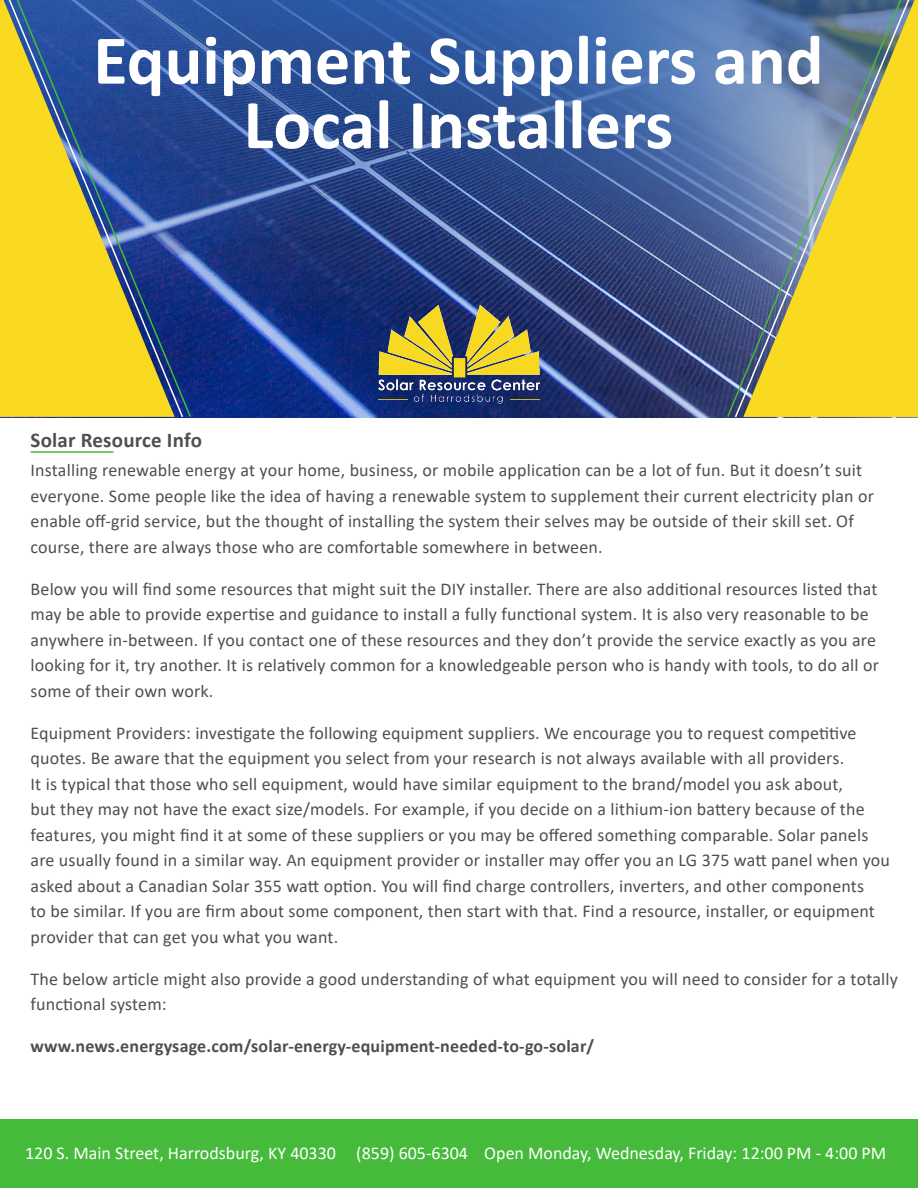
<style>
.page{position:relative;width:918px;height:1188px;background:#fff}
.page>*{position:absolute;margin:0;border:0;box-sizing:border-box;transform-origin:0 0}
.t1{font:700 70.5px/64.5px "Calibri";color:#fff;text-align:center}
.SUBTITLES{font:700 21px "Calibri";letter-spacing:.01em;color:#4e4f4f}
.SUBTITLES-2{font:18px/25.5px "Calibri";letter-spacing:.01em;color:#4e4f4f}
.CONTENT{font:18px "Calibri";color:#fff}
.SUBTITLES-3{font:700 18px "Calibri";letter-spacing:.01em;color:#4e4f4f}
</style>
<div class="page">
<img style="left:192px;top:0;width:534px;height:417px">
<svg style="left:0;top:0;width:192px;height:418px;background:#8c8f5f"></svg>
<svg style="left:726px;top:0;width:192px;height:418px;background:#a9a869"></svg>
<hr style="left:31px;top:451px;width:83px;height:2px;background:#45ba3b">
<div style="left:0;top:1119px;width:918px;height:69px;background:#45ba3b"></div>
<img style="left:372px;top:305px;width:174px;height:99px">
<p class="t1" style="left:93px;top:27px;width:732px">Equipment Suppliers and<br>Local Installers</p>
<p class="SUBTITLES" style="left:31px;top:425px;width:173px">Solar Resource Info</p>
<p class="SUBTITLES-2" style="left:31px;top:457px;width:845px">Installing renewable energy at your home, business, or mobile application can be a lot of fun. But it doesn’t suit everyone. Some people like the idea of having a renewable system to supplement their current electricity plan or enable off-grid service, but the thought of installing the system their selves may be outside of their skill set. Of course, there are always those who are comfortable somewhere in between.</p>
<p class="SUBTITLES-2" style="left:31px;top:576px;width:850px">Below you will find some resources that might suit the DIY installer. There are also additional resources listed that may be able to provide expertise and guidance to install a fully functional system. It is also very reasonable to be anywhere in-between. If you contact one of these resources and they don’t provide the service exactly as you are looking for it, try another. It is relatively common for a knowledgeable person who is handy with tools, to do all or some of their own work.</p>
<p class="SUBTITLES-2" style="left:31px;top:720px;width:861px">Equipment Providers: investigate the following equipment suppliers. We encourage you to request competitive quotes. Be aware that the equipment you select from your research is not always available with all providers.<br>It is typical that those who sell equipment, would have similar equipment to the brand/model you ask about,<br>but they may not have the exact size/models. For example, if you decide on a lithium-ion battery because of the features, you might find it at some of these suppliers or you may be offered something comparable. Solar panels are usually found in a similar way. An equipment provider or installer may offer you an LG 375 watt panel when you asked about a Canadian Solar 355 watt option. You will find charge controllers, inverters, and other components<br>to be similar. If you are firm about some component, then start with that. Find a resource, installer, or equipment provider that can get you what you want.</p>
<p class="SUBTITLES-2" style="left:31px;top:966px;width:869px">The below article might also provide a good understanding of what equipment you will need to consider for a totally functional system:</p>
<p class="SUBTITLES-3" style="left:31px;top:1034px;width:565px">www.news.energysage.com/solar-energy-equipment-needed-to-go-solar/</p>
<p class="CONTENT" style="left:25px;top:1141px;width:863px">120 S. Main Street, Harrodsburg, KY 40330 (859) 605-6304 Open Monday, Wednesday, Friday: 12:00 PM - 4:00 PM</p>
</div>
